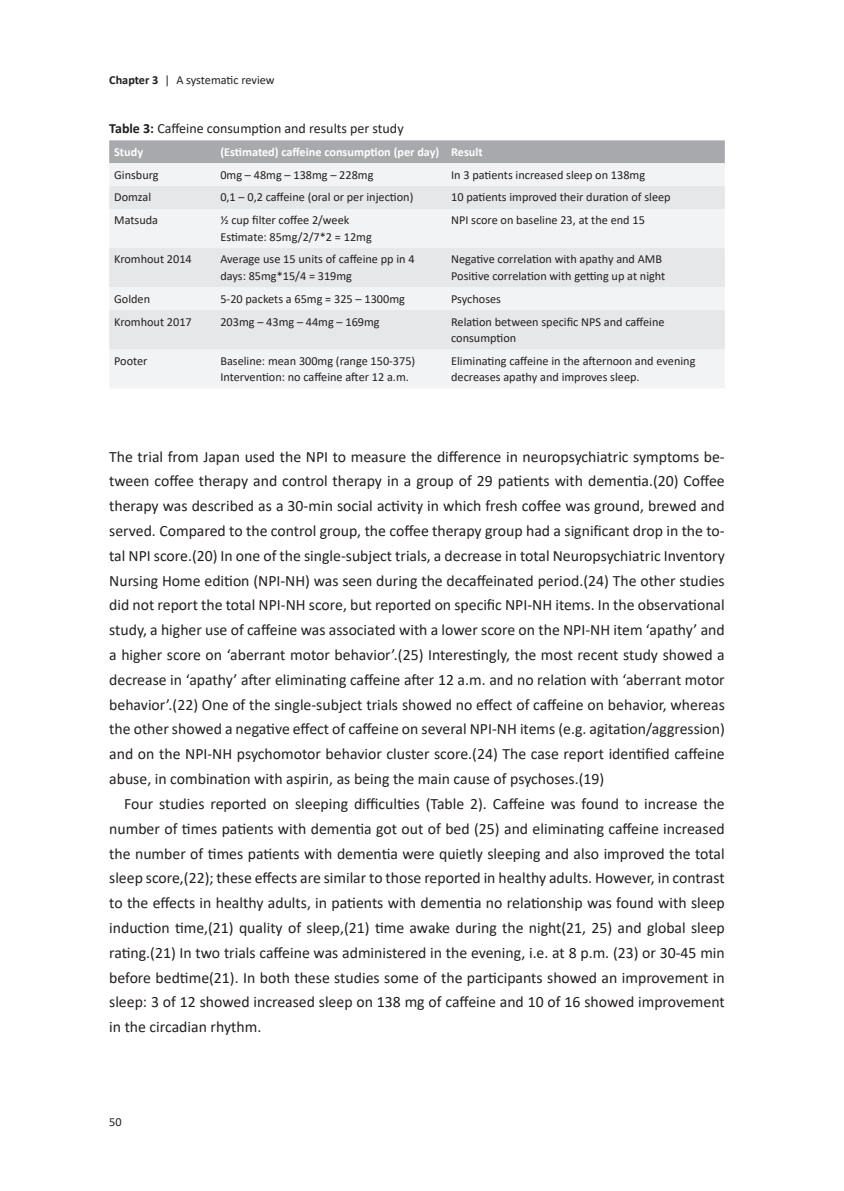
<style>
.page{position:relative;width:844px;height:1191px;background:#fff}
.page>*{position:absolute;margin:0;border:0;box-sizing:border-box;transform-origin:0 0}
.t1{font:15.75px/24.8px "Calibri";color:#231f20;text-align:justify}
.t2{font:14px "Calibri";color:#231f20}
.t3{font:12.25px/16.3px "Calibri";color:#231f20}
.t4{font:700 12.25px "Calibri";letter-spacing:-.005em;color:#fff}
.s1{font-weight:700}
</style>
<div class="page">
<div style="left:109px;top:140px;width:615px;height:23px;background:#a8a9ad"></div>
<div style="left:109px;top:163px;width:615px;height:225px;background:#f2f3f4"></div>
<svg style="left:109px;top:186px;width:615px;height:163px;fill:#e6e7e9"></svg>
<p class="t3" style="left:109px;top:71px;width:167px"><span class="s1">Chapter 3</span> | A systematic review</p>
<p class="t2" style="left:109px;top:119px;width:296px"><span class="s1">Table 3:</span> Caffeine consumption and results per study</p>
<p class="t4" style="left:114px;top:143px;width:31px">Study</p>
<p class="t4" style="left:220px;top:143px;width:264px">(Estimated) caffeine consumption (per day) Result</p>
<p class="t3" style="left:114px;top:166px;width:46px">Ginsburg</p>
<p class="t3" style="left:220px;top:166px;width:155px">0mg – 48mg – 138mg – 228mg</p>
<p class="t3" style="left:451px;top:166px;width:195px">In 3 patients increased sleep on 138mg</p>
<p class="t3" style="left:114px;top:189px;width:39px">Domzal</p>
<p class="t3" style="left:220px;top:189px;width:194px">0,1 – 0,2 caffeine (oral or per injection)</p>
<p class="t3" style="left:451px;top:189px;width:221px">10 patients improved their duration of sleep</p>
<p class="t3" style="left:114px;top:212px;width:45px">Matsuda</p>
<p class="t3" style="left:220px;top:212px;width:153px">½ cup filter coffee 2/week<br>Estimate: 85mg/2/7*2 = 12mg</p>
<p class="t3" style="left:451px;top:212px;width:195px">NPI score on baseline 23, at the end 15</p>
<p class="t3" style="left:114px;top:251px;width:79px">Kromhout 2014</p>
<p class="t3" style="left:220px;top:251px;width:196px">Average use 15 units of caffeine pp in 4 days: 85mg*15/4 = 319mg</p>
<p class="t3" style="left:451px;top:251px;width:216px">Negative correlation with apathy and AMB<br>Positive correlation with getting up at night</p>
<p class="t3" style="left:114px;top:290px;width:37px">Golden</p>
<p class="t3" style="left:220px;top:290px;width:186px">5-20 packets a 65mg = 325 – 1300mg</p>
<p class="t3" style="left:451px;top:290px;width:51px">Psychoses</p>
<p class="t3" style="left:114px;top:313px;width:79px">Kromhout 2017</p>
<p class="t3" style="left:220px;top:313px;width:161px">203mg – 43mg – 44mg – 169mg</p>
<p class="t3" style="left:451px;top:313px;width:215px">Relation between specific NPS and caffeine consumption</p>
<p class="t3" style="left:114px;top:352px;width:35px">Pooter</p>
<p class="t3" style="left:220px;top:352px;width:196px">Baseline: mean 300mg (range 150-375)<br>Intervention: no caffeine after 12 a.m.</p>
<p class="t3" style="left:451px;top:352px;width:246px">Eliminating caffeine in the afternoon and evening decreases apathy and improves sleep.</p>
<p class="t1" style="left:109px;top:443px;width:617px">The trial from Japan used the NPI to measure the difference in neuropsychiatric symptoms be&shy;tween coffee therapy and control therapy in a group of 29 patients with dementia.(20) Coffee therapy was described as a 30-min social activity in which fresh coffee was ground, brewed and served. Compared to the control group, the coffee therapy group had a significant drop in the to&shy;tal NPI score.(20) In one of the single-subject trials, a decrease in total Neuropsychiatric Inventory Nursing Home edition (NPI-NH) was seen during the decaffeinated period.(24) The other studies did not report the total NPI-NH score, but reported on specific NPI-NH items. In the observational study, a higher use of caffeine was associated with a lower score on the NPI-NH item ‘apathy’ and a higher score on ‘aberrant motor behavior’.(25) Interestingly, the most recent study showed a decrease in ‘apathy’ after eliminating caffeine after 12 a.m. and no relation with ‘aberrant motor behavior’.(22) One of the single-subject trials showed no effect of caffeine on behavior, whereas the other showed a negative effect of caffeine on several NPI-NH items (e.g. agitation/aggression) and on the NPI-NH psychomotor behavior cluster score.(24) The case report identified caffeine abuse, in combination with aspirin, as being the main cause of psychoses.(19)</p>
<p class="t1" style="left:109px;top:791px;width:617px;text-indent:15px">Four studies reported on sleeping difficulties (Table 2). Caffeine was found to increase the number of times patients with dementia got out of bed (25) and eliminating caffeine increased the number of times patients with dementia were quietly sleeping and also improved the total sleep score,(22); these effects are similar to those reported in healthy adults. However, in contrast to the effects in healthy adults, in patients with dementia no relationship was found with sleep induction time,(21) quality of sleep,(21) time awake during the night(21, 25) and global sleep rating.(21) In two trials caffeine was administered in the evening, i.e. at 8 p.m. (23) or 30-45 min before bedtime(21). In both these studies some of the participants showed an improvement in sleep: 3 of 12 showed increased sleep on 138 mg of caffeine and 10 of 16 showed improvement in the circadian rhythm.</p>
<p class="t3" style="left:109px;top:1113px;width:14px">50</p>
</div>
